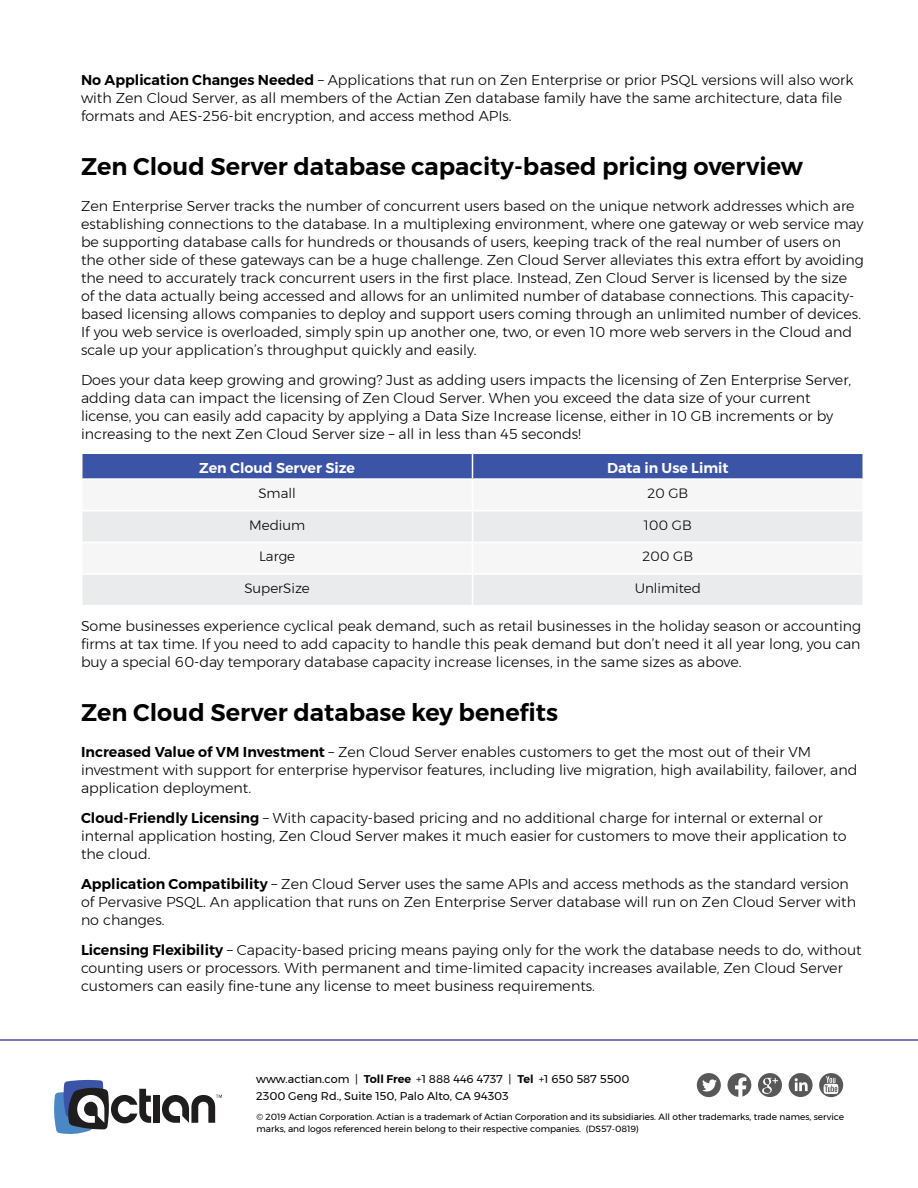
<style>
.page{position:relative;width:918px;height:1188px;background:#fff}
.page>*{position:absolute;margin:0;border:0;box-sizing:border-box;transform-origin:0 0}
.t1{font:600 24px "Montserrat";color:#020101}
.t2{font:300 14.25px/18px "Montserrat";color:#020101}
.t3{font:600 14.25px "Montserrat";color:#fff}
.t4{font:300 13.5px "Montserrat";color:#020101}
.t5{font:11.25px/16.5px "Montserrat";color:#020202}
.t6{font:9px/12px "Montserrat";color:#020101}
.s1{font-weight:600}
</style>
<div class="page">
<div style="left:153px;top:1096px;width:7px;height:27px;background:#201d1e"></div>
<svg style="left:54px;top:1080px;width:97px;height:54px"></svg>
<svg style="left:162px;top:1095px;width:60px;height:28px"></svg>
<svg style="left:819px;top:1073px;width:24px;height:24px"></svg>
<svg style="left:697px;top:1073px;width:24px;height:24px"></svg>
<svg style="left:727px;top:1073px;width:24px;height:24px"></svg>
<svg style="left:758px;top:1073px;width:24px;height:24px"></svg>
<svg style="left:789px;top:1073px;width:24px;height:24px"></svg>
<hr style="left:0;top:1039px;width:918px;height:2px;background:#494fa1">
<svg style="left:83px;top:511px;width:780px;height:94px;fill:#eaebec"></svg>
<div style="left:82px;top:453px;width:781px;height:25px;background:#3b54a5"></div>
<hr style="left:472px;top:511px;width:1px;height:31px;background:#fff">
<hr style="left:81px;top:542px;width:392px;height:1px;background:#fff">
<hr style="left:473px;top:542px;width:391px;height:1px;background:#fff">
<hr style="left:472px;top:543px;width:1px;height:30px;background:#fff">
<hr style="left:81px;top:573px;width:392px;height:2px;background:#fff">
<hr style="left:473px;top:573px;width:391px;height:2px;background:#fff">
<hr style="left:472px;top:575px;width:1px;height:30px;background:#fff">
<p class="t2" style="left:81px;top:70px;width:774px"><span class="s1">No Application Changes Needed</span> – Applications that run on Zen Enterprise or prior PSQL versions will also work with Zen Cloud Server, as all members of the Actian Zen database family have the same architecture, data file formats and AES-256-bit encryption, and access method APIs.</p>
<h1 class="t1" style="left:81px;top:147px;width:723px">Zen Cloud Server database capacity-based pricing overview</h1>
<p class="t2" style="left:81px;top:197px;width:785px">Zen Enterprise Server tracks the number of concurrent users based on the unique network addresses which are establishing connections to the database. In a multiplexing environment, where one gateway or web service may be supporting database calls for hundreds or thousands of users, keeping track of the real number of users on the other side of these gateways can be a huge challenge. Zen Cloud Server alleviates this extra effort by avoiding the need to accurately track concurrent users in the first place. Instead, Zen Cloud Server is licensed by the size of the data actually being accessed and allows for an unlimited number of database connections. This capacity&shy;based licensing allows companies to deploy and support users coming through an unlimited number of devices.<br>If you web service is overloaded, simply spin up another one, two, or even 10 more web servers in the Cloud and scale up your application’s throughput quickly and easily.</p>
<p class="t2" style="left:81px;top:371px;width:772px">Does your data keep growing and growing? Just as adding users impacts the licensing of Zen Enterprise Server, adding data can impact the licensing of Zen Cloud Server. When you exceed the data size of your current license, you can easily add capacity by applying a Data Size Increase license, either in 10 GB increments or by increasing to the next Zen Cloud Server size – all in less than 45 seconds!</p>
<p class="t3" style="left:199px;top:462px;width:157px">Zen Cloud Server Size</p>
<p class="t3" style="left:607px;top:457px;width:123px">Data in Use Limit</p>
<p class="t4" style="left:258px;top:483px;width:39px">Small</p>
<p class="t4" style="left:647px;top:483px;width:42px">20 GB</p>
<p class="t4" style="left:249px;top:520px;width:58px">Medium</p>
<p class="t4" style="left:644px;top:515px;width:49px">100 GB</p>
<p class="t4" style="left:259px;top:547px;width:38px">Large</p>
<p class="t4" style="left:643px;top:547px;width:52px">200 GB</p>
<p class="t4" style="left:244px;top:578px;width:67px">SuperSize</p>
<p class="t4" style="left:635px;top:578px;width:68px">Unlimited</p>
<p class="t2" style="left:81px;top:617px;width:782px;text-align:justify">Some businesses experience cyclical peak demand, such as retail businesses in the holiday season or accounting firms at tax time. If you need to add capacity to handle this peak demand but don’t need it all year long, you can buy a special 60-day temporary database capacity increase licenses, in the same sizes as above.</p>
<h1 class="t1" style="left:81px;top:694px;width:479px">Zen Cloud Server database key benefits</h1>
<p class="t2" style="left:81px;top:743px;width:778px"><span class="s1">Increased Value of VM Investment</span> – Zen Cloud Server enables customers to get the most out of their VM investment with support for enterprise hypervisor features, including live migration, high availability, failover, and application deployment.</p>
<p class="t2" style="left:81px;top:809px;width:767px"><span class="s1">Cloud-Friendly Licensing</span> – With capacity-based pricing and no additional charge for internal or external or internal application hosting, Zen Cloud Server makes it much easier for customers to move their application to the cloud.</p>
<p class="t2" style="left:81px;top:875px;width:777px"><span class="s1">Application Compatibility</span> – Zen Cloud Server uses the same APIs and access methods as the standard version of Pervasive PSQL. An application that runs on Zen Enterprise Server database will run on Zen Cloud Server with no changes.</p>
<p class="t2" style="left:81px;top:941px;width:782px"><span class="s1">Licensing Flexibility</span> – Capacity-based pricing means paying only for the work the database needs to do, without counting users or processors. With permanent and time-limited capacity increases available, Zen Cloud Server customers can easily fine-tune any license to meet business requirements.</p>
<p class="t5" style="left:256px;top:1071px;width:375px">www.actian.com | <span class="s1">Toll Free</span> +1 888 446 4737 | <span class="s1">Tel</span> +1 650 587 5500<br>2300 Geng Rd., Suite 150, Palo Alto, CA 94303</p>
<p class="t6" style="left:256px;top:1111px;width:589px">© 2019 Actian Corporation. Actian is a trademark of Actian Corporation and its subsidiaries. All other trademarks, trade names, service marks, and logos referenced herein belong to their respective companies. (DS57-0819)</p>
</div>
